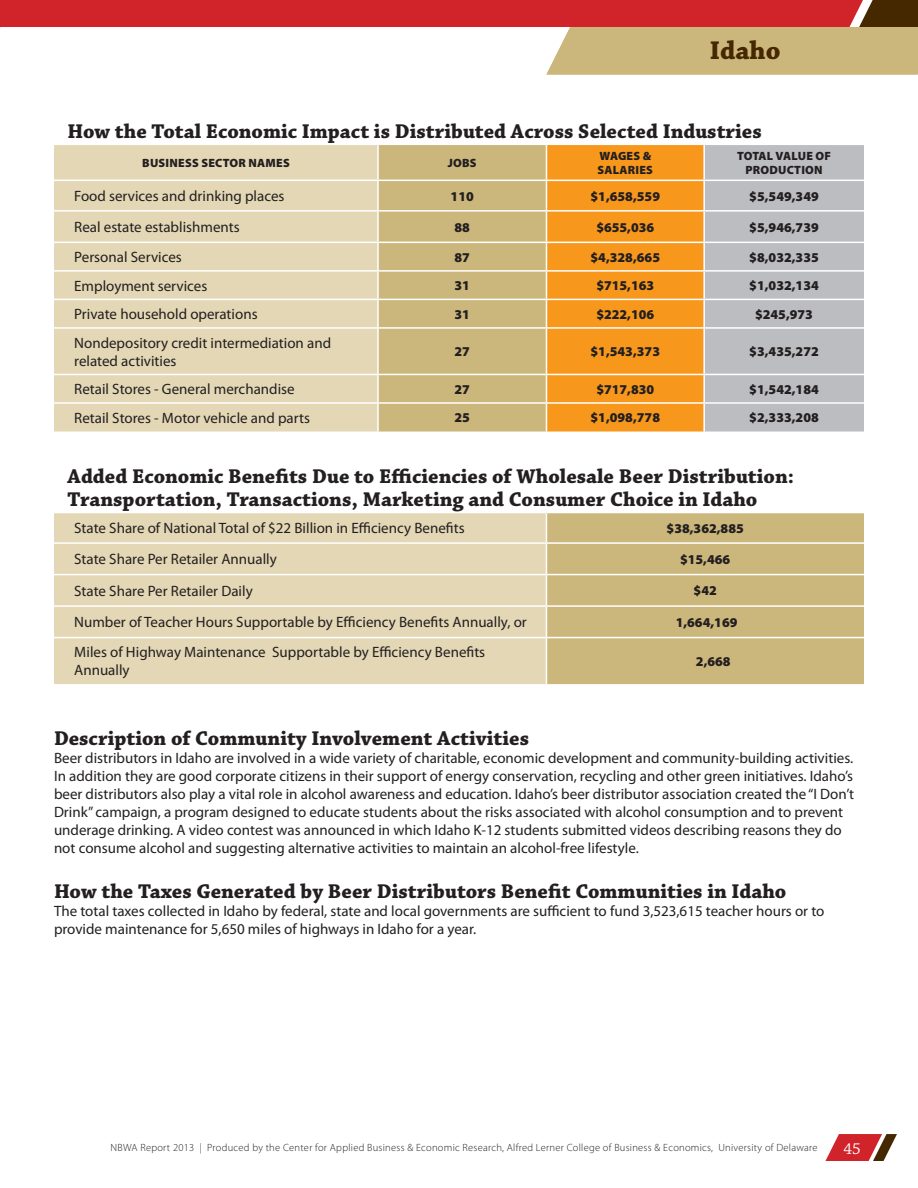
<style>
.page{position:relative;width:918px;height:1188px;background:#fff}
.page>*{position:absolute;margin:0;border:0;box-sizing:border-box;transform-origin:0 0}
.t1{font:700 27px "Chaparral Pro";color:#452700}
.Table_Descriptor{font:700 21px/22.5px "Chaparral Pro";color:#231f20}
.t2{font:16.5px "Chaparral Pro";color:#fff}
.Table_Impact_Measure{font:15px/18px "Myriad Pro";color:#231f20}
.Table_Numbers{font:900 13.5px "Myriad Pro";color:#231f20}
.Table_Header{font:900 12px/13.5px "Myriad Pro";letter-spacing:.02em;color:#231f20}
.t3{font:300 10.5px "Myriad Pro";letter-spacing:.025em;color:#231f20}
</style>
<div class="page">
<svg style="left:825px;top:1134px;width:72px;height:27px"></svg>
<svg style="left:0;top:0;width:918px;height:75px"></svg>
<div style="left:54px;top:145px;width:323px;height:287px;background:#e3d7b5"></div>
<div style="left:705px;top:145px;width:159px;height:287px;background:#bcbdc0"></div>
<hr style="left:54px;top:180px;width:324px;height:1px;background:#fff">
<hr style="left:704px;top:180px;width:160px;height:1px;background:#fff">
<hr style="left:54px;top:210px;width:324px;height:2px;background:#fff">
<hr style="left:704px;top:210px;width:160px;height:2px;background:#fff">
<hr style="left:54px;top:242px;width:324px;height:1px;background:#fff">
<hr style="left:704px;top:242px;width:160px;height:1px;background:#fff">
<hr style="left:54px;top:270px;width:324px;height:2px;background:#fff">
<hr style="left:704px;top:270px;width:160px;height:2px;background:#fff">
<hr style="left:54px;top:299px;width:324px;height:1px;background:#fff">
<hr style="left:704px;top:299px;width:160px;height:1px;background:#fff">
<hr style="left:54px;top:327px;width:324px;height:2px;background:#fff">
<hr style="left:704px;top:327px;width:160px;height:2px;background:#fff">
<hr style="left:54px;top:374px;width:324px;height:1px;background:#fff">
<hr style="left:704px;top:374px;width:160px;height:1px;background:#fff">
<hr style="left:54px;top:402px;width:324px;height:2px;background:#fff">
<svg style="left:378px;top:144px;width:326px;height:288px;background:#e1ac57"></svg>
<hr style="left:704px;top:402px;width:160px;height:2px;background:#fff">
<hr style="left:703px;top:404px;width:2px;height:28px;background:#fff">
<div style="left:54px;top:513px;width:492px;height:171px;background:#e3d7b5"></div>
<div style="left:546px;top:513px;width:318px;height:30px;background:#cbb67b"></div>
<div style="left:547px;top:544px;width:317px;height:140px;background:#cbb67b"></div>
<svg style="left:546px;top:513px;width:1px;height:29px"></svg>
<hr style="left:54px;top:542px;width:492px;height:2px;background:#fff">
<hr style="left:546px;top:542px;width:318px;height:2px;background:#fff">
<hr style="left:54px;top:574px;width:492px;height:1px;background:#fff">
<hr style="left:546px;top:574px;width:318px;height:1px;background:#fff">
<hr style="left:54px;top:605px;width:492px;height:2px;background:#fff">
<hr style="left:546px;top:605px;width:318px;height:2px;background:#fff">
<hr style="left:54px;top:637px;width:492px;height:1px;background:#fff">
<hr style="left:546px;top:637px;width:318px;height:1px;background:#fff">
<p class="t1" style="left:710px;top:34px;width:72px">Idaho</p>
<p class="Table_Descriptor" style="left:68px;top:120px;width:696px">How the Total Economic Impact is Distributed Across Selected Industries</p>
<p class="Table_Header" style="left:142px;top:156px;width:149px">BUSINESS SECTOR NAMES</p>
<p class="Table_Header" style="left:448px;top:156px;width:30px">JOBS</p>
<p class="Table_Header" style="left:598px;top:149px;width:57px">WAGES &amp;<br>SALARIES</p>
<p class="Table_Header" style="left:737px;top:149px;width:96px;text-align:center">TOTAL VALUE OF<br>PRODUCTION</p>
<p class="Table_Impact_Measure" style="left:74px;top:187px;width:212px">Food services and drinking places</p>
<p class="Table_Numbers" style="left:451px;top:187px;width:25px">110</p>
<p class="Table_Numbers" style="left:591px;top:187px;width:71px">$1,658,559</p>
<p class="Table_Numbers" style="left:749px;top:187px;width:71px">$5,549,349</p>
<p class="Table_Impact_Measure" style="left:74px;top:218px;width:167px">Real estate establishments</p>
<p class="Table_Numbers" style="left:455px;top:218px;width:17px">88</p>
<p class="Table_Numbers" style="left:596px;top:218px;width:59px">$655,036</p>
<p class="Table_Numbers" style="left:749px;top:218px;width:71px">$5,946,739</p>
<p class="Table_Impact_Measure" style="left:74px;top:248px;width:109px">Personal Services</p>
<p class="Table_Numbers" style="left:455px;top:248px;width:17px">87</p>
<p class="Table_Numbers" style="left:591px;top:248px;width:71px">$4,328,665</p>
<p class="Table_Numbers" style="left:749px;top:248px;width:71px">$8,032,335</p>
<p class="Table_Impact_Measure" style="left:74px;top:276px;width:135px">Employment services</p>
<p class="Table_Numbers" style="left:455px;top:277px;width:17px">31</p>
<p class="Table_Numbers" style="left:596px;top:277px;width:59px">$715,163</p>
<p class="Table_Numbers" style="left:749px;top:277px;width:71px">$1,032,134</p>
<p class="Table_Impact_Measure" style="left:74px;top:305px;width:185px">Private household operations</p>
<p class="Table_Numbers" style="left:455px;top:305px;width:17px">31</p>
<p class="Table_Numbers" style="left:596px;top:305px;width:59px">$222,106</p>
<p class="Table_Numbers" style="left:755px;top:305px;width:59px">$245,973</p>
<p class="Table_Impact_Measure" style="left:74px;top:334px;width:258px">Nondepository credit intermediation and related activities</p>
<p class="Table_Numbers" style="left:455px;top:343px;width:17px">27</p>
<p class="Table_Numbers" style="left:591px;top:343px;width:71px">$1,543,373</p>
<p class="Table_Numbers" style="left:749px;top:343px;width:71px">$3,435,272</p>
<p class="Table_Impact_Measure" style="left:74px;top:380px;width:222px">Retail Stores - General merchandise</p>
<p class="Table_Numbers" style="left:455px;top:380px;width:17px">27</p>
<p class="Table_Numbers" style="left:596px;top:380px;width:59px">$717,830</p>
<p class="Table_Numbers" style="left:749px;top:380px;width:71px">$1,542,184</p>
<p class="Table_Impact_Measure" style="left:74px;top:409px;width:237px">Retail Stores - Motor vehicle and parts</p>
<p class="Table_Numbers" style="left:455px;top:409px;width:17px">25</p>
<p class="Table_Numbers" style="left:591px;top:409px;width:71px">$1,098,778</p>
<p class="Table_Numbers" style="left:749px;top:409px;width:71px">$2,333,208</p>
<p class="Table_Descriptor" style="left:68px;top:466px;width:728px">Added Economic Benefits Due to Efficiencies of Wholesale Beer Distribution:<br>Transportation, Transactions, Marketing and Consumer Choice in Idaho</p>
<p class="Table_Impact_Measure" style="left:74px;top:519px;width:392px">State Share of National Total of $22 Billion in Efficiency Benefits</p>
<p class="Table_Numbers" style="left:667px;top:519px;width:79px">$38,362,885</p>
<p class="Table_Impact_Measure" style="left:74px;top:550px;width:204px">State Share Per Retailer Annually</p>
<p class="Table_Numbers" style="left:680px;top:550px;width:52px">$15,466</p>
<p class="Table_Impact_Measure" style="left:74px;top:582px;width:180px">State Share Per Retailer Daily</p>
<p class="Table_Numbers" style="left:694px;top:582px;width:25px">$42</p>
<p class="Table_Impact_Measure" style="left:74px;top:613px;width:454px">Number of Teacher Hours Supportable by Efficiency Benefits Annually, or</p>
<p class="Table_Numbers" style="left:676px;top:613px;width:63px">1,664,169</p>
<p class="Table_Impact_Measure" style="left:74px;top:643px;width:413px">Miles of Highway Maintenance Supportable by Efficiency Benefits<br>Annually</p>
<p class="Table_Numbers" style="left:696px;top:652px;width:36px">2,668</p>
<p class="Table_Descriptor" style="left:54px;top:728px;width:477px">Description of Community Involvement Activities</p>
<p class="Table_Impact_Measure" style="left:54px;top:748px;width:802px">Beer distributors in Idaho are involved in a wide variety of charitable, economic development and community-building activities.<br>In addition they are good corporate citizens in their support of energy conservation, recycling and other green initiatives. Idaho’s beer distributors also play a vital role in alcohol awareness and education. Idaho’s beer distributor association created the “I Don’t Drink” campaign, a program designed to educate students about the risks associated with alcohol consumption and to prevent underage drinking. A video contest was announced in which Idaho K-12 students submitted videos describing reasons they do not consume alcohol and suggesting alternative activities to maintain an alcohol-free lifestyle.</p>
<p class="Table_Descriptor" style="left:54px;top:881px;width:734px">How the Taxes Generated by Beer Distributors Benefit Communities in Idaho</p>
<p class="Table_Impact_Measure" style="left:54px;top:901px;width:772px">The total taxes collected in Idaho by federal, state and local governments are sufficient to fund 3,523,615 teacher hours or to provide maintenance for 5,650 miles of highways in Idaho for a year.</p>
<p class="t3" style="left:111px;top:1141px;width:709px">NBWA Report 2013 | Produced by the Center for Applied Business &amp; Economic Research, Alfred Lerner College of Business &amp; Economics, University of Delaware</p>
<p class="t2" style="left:843px;top:1139px;width:19px">45</p>
</div>
